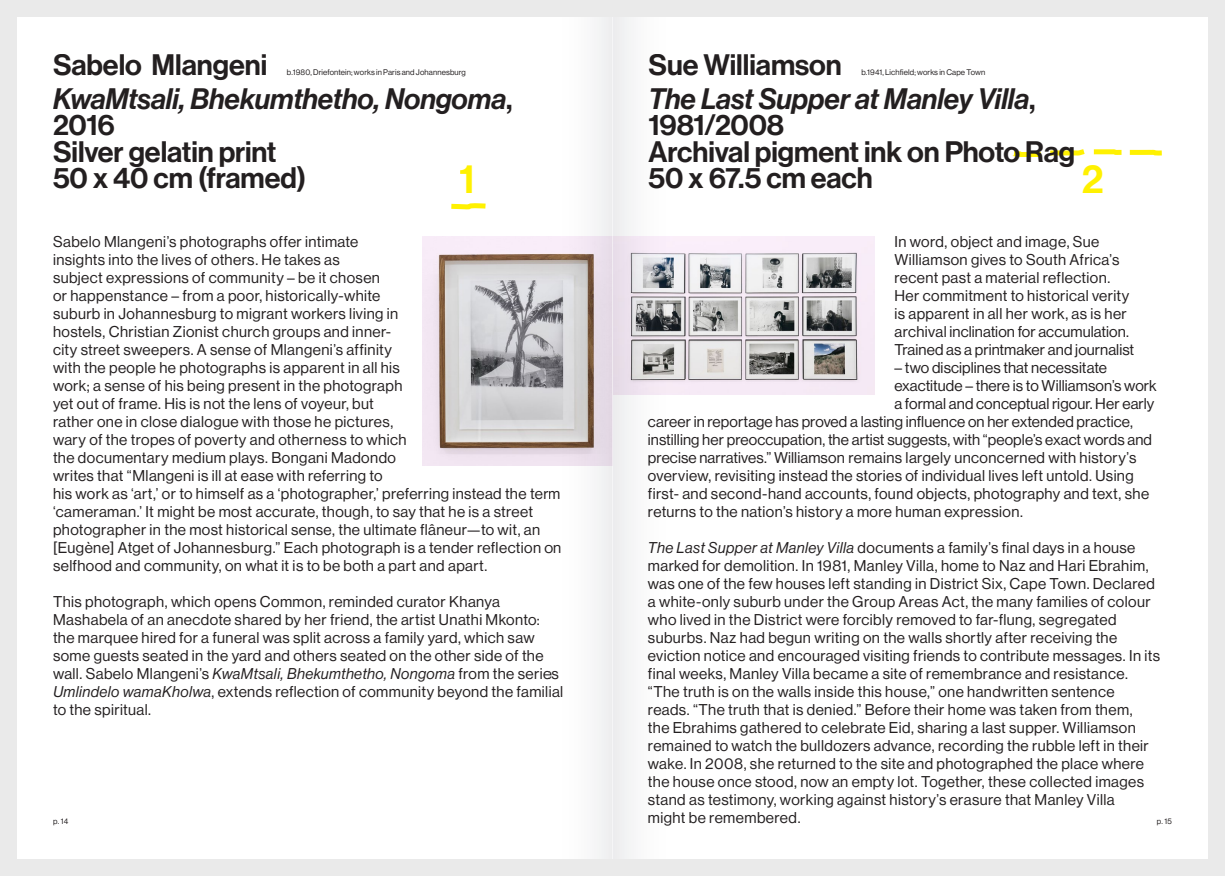
<style>
.page{position:relative;width:1225px;height:876px;background:#eaeaea}
.page>*{position:absolute;margin:0;border:0;box-sizing:border-box;transform-origin:0 0}
.t1{font:500 40px "Neue Haas Grotesk Display Pro 65";color:#fff101}
.t2{font:500 29px/26.4px "Neue Haas Grotesk Display Pro 65";color:#231f20}
.t3{font:italic 500 29px "Neue Haas Grotesk Display Pro 66";letter-spacing:-.005em;color:#231f20}
.t4{font:15.3px/18px "Neue Haas Grotesk Display Pro 55 Roman";letter-spacing:.025em;color:#231f20}
.t5{font:15.3px "Neue Haas Grotesk Display Pro 55 Roman";letter-spacing:.005em;color:#231f20}
.t6{font:8px "Neue Haas Grotesk Display Pro 55 Roman";letter-spacing:.015em;color:#231f20}
.s1{font-family:"Neue Haas Grotesk Display Pro 65";font-style:normal}
.s2{font-family:"Neue Haas Grotesk Display Pro 56";font-style:italic}
</style>
<div class="page">
<div style="left:17px;top:17px;width:1191px;height:842px;background:#fff"></div>
<svg style="left:1012px;top:149px;width:150px;height:8px"></svg>
<img style="left:676px;top:236px;width:198px;height:159px">
<img style="left:422px;top:236px;width:127px;height:230px">
<svg style="left:451px;top:203px;width:35px;height:7px"></svg>
<svg style="left:549px;top:17px;width:127px;height:842px"></svg>
<hr style="left:612px;top:17px;width:1px;height:842px;background:#fff">
<h2 class="t2" style="left:53px;top:52px;width:216px">Sabelo Mlangeni</h2>
<p class="t6" style="left:287px;top:68px;width:180px">b.1980, Driefontein; works in Paris and Johannesburg</p>
<h2 class="t3" style="left:53px;top:82px;width:461px">KwaMtsali, Bhekumthetho, Nongoma<span class="s1">,</span></h2>
<h2 class="t2" style="left:53px;top:112px;width:255px">2016<br>Silver gelatin print<br>50 x 40 cm (framed)</h2>
<h1 class="t1" style="left:460px;top:156px;width:17px">1</h1>
<h2 class="t2" style="left:648px;top:52px;width:195px">Sue Williamson</h2>
<p class="t6" style="left:861px;top:68px;width:125px">b.1941, Lichfield; works in Cape Town</p>
<h2 class="t3" style="left:648px;top:82px;width:388px">The Last Supper at Manley Villa<span class="s1">,</span></h2>
<h2 class="t2" style="left:648px;top:112px;width:428px">1981/2008<br>Archival pigment ink on Photo Rag<br>50 x 67.5 cm each</h2>
<h1 class="t1" style="left:1081px;top:156px;width:23px">2</h1>
<p class="t4" style="left:53px;top:233px;width:510px">Sabelo Mlangeni’s photographs offer intimate<br>insights into the lives of others. He takes as<br>subject expressions of community – be it chosen<br>or happenstance – from a poor, historically-white<br>suburb in Johannesburg to migrant workers living in<br>hostels, Christian Zionist church groups and inner-<br>city street sweepers. A sense of Mlangeni’s affinity<br>with the people he photographs is apparent in all his<br>work; a sense of his being present in the photograph<br>yet out of frame. His is not the lens of voyeur, but<br>rather one in close dialogue with those he pictures,<br>wary of the tropes of poverty and otherness to which<br>the documentary medium plays. Bongani Madondo<br>writes that “Mlangeni is ill at ease with referring to<br>his work as ‘art,’ or to himself as a ‘photographer,’ preferring instead the term ‘cameraman.’ It might be most accurate, though, to say that he is a street photographer in the most historical sense, the ultimate flâneur—to wit, an [Eugène] Atget of Johannesburg.” Each photograph is a tender reflection on selfhood and community, on what it is to be both a part and apart.</p>
<p class="t4" style="left:53px;top:593px;width:512px">This photograph, which opens Common, reminded curator Khanya Mashabela of an anecdote shared by her friend, the artist Unathi Mkonto: the marquee hired for a funeral was split across a family yard, which saw some guests seated in the yard and others seated on the other side of the wall. Sabelo Mlangeni’s <span class="s2">KwaMtsali, Bhekumthetho, Nongoma</span> from the series <span class="s2">Umlindelo wamaKholwa</span>, extends reflection of community beyond the familial to the spiritual.</p>
<p class="t4" style="left:894px;top:233px;width:241px">In word, object and image, Sue Williamson gives to South Africa’s recent past a material reflection.<br>Her commitment to historical verity is apparent in all her work, as is her archival inclination for accumulation.<br>Trained as a printmaker and journalist</p>
<p class="t5" style="left:894px;top:359px;width:214px">– two disciplines that necessitate</p>
<p class="t5" style="left:894px;top:377px;width:264px">exactitude – there is to Williamson’s work</p>
<p class="t4" style="left:894px;top:395px;width:261px">a formal and conceptual rigour. Her early</p>
<p class="t4" style="left:648px;top:413px;width:486px">career in reportage has proved a lasting influence on her extended practice,</p>
<p class="t5" style="left:648px;top:431px;width:505px">instilling her preoccupation, the artist suggests, with “people’s exact words and</p>
<p class="t4" style="left:648px;top:449px;width:490px">precise narratives.” Williamson remains largely unconcerned with history’s</p>
<p class="t4" style="left:648px;top:467px;width:487px">overview, revisiting instead the stories of individual lives left untold. Using</p>
<p class="t4" style="left:648px;top:485px;width:503px">first- and second-hand accounts, found objects, photography and text, she</p>
<p class="t4" style="left:648px;top:503px;width:376px">returns to the nation’s history a more human expression.</p>
<p class="t4" style="left:648px;top:539px;width:513px"><span class="s2">The Last Supper at Manley Villa</span> documents a family’s final days in a house marked for demolition. In 1981, Manley Villa, home to Naz and Hari Ebrahim, was one of the few houses left standing in District Six, Cape Town. Declared a white-only suburb under the Group Areas Act, the many families of colour who lived in the District were forcibly removed to far-flung, segregated suburbs. Naz had begun writing on the walls shortly after receiving the eviction notice and encouraged visiting friends to contribute messages. In its final weeks, Manley Villa became a site of remembrance and resistance. “The truth is on the walls inside this house,” one handwritten sentence reads. “The truth that is denied.” Before their home was taken from them,<br>the Ebrahims gathered to celebrate Eid, sharing a last supper. Williamson remained to watch the bulldozers advance, recording the rubble left in their wake. In 2008, she returned to the site and photographed the place where the house once stood, now an empty lot. Together, these collected images stand as testimony, working against history’s erasure that Manley Villa<br>might be remembered.</p>
<p class="t6" style="left:53px;top:816px;width:17px">p. 14</p>
<p class="t6" style="left:1156px;top:816px;width:17px">p. 15</p>
</div>
